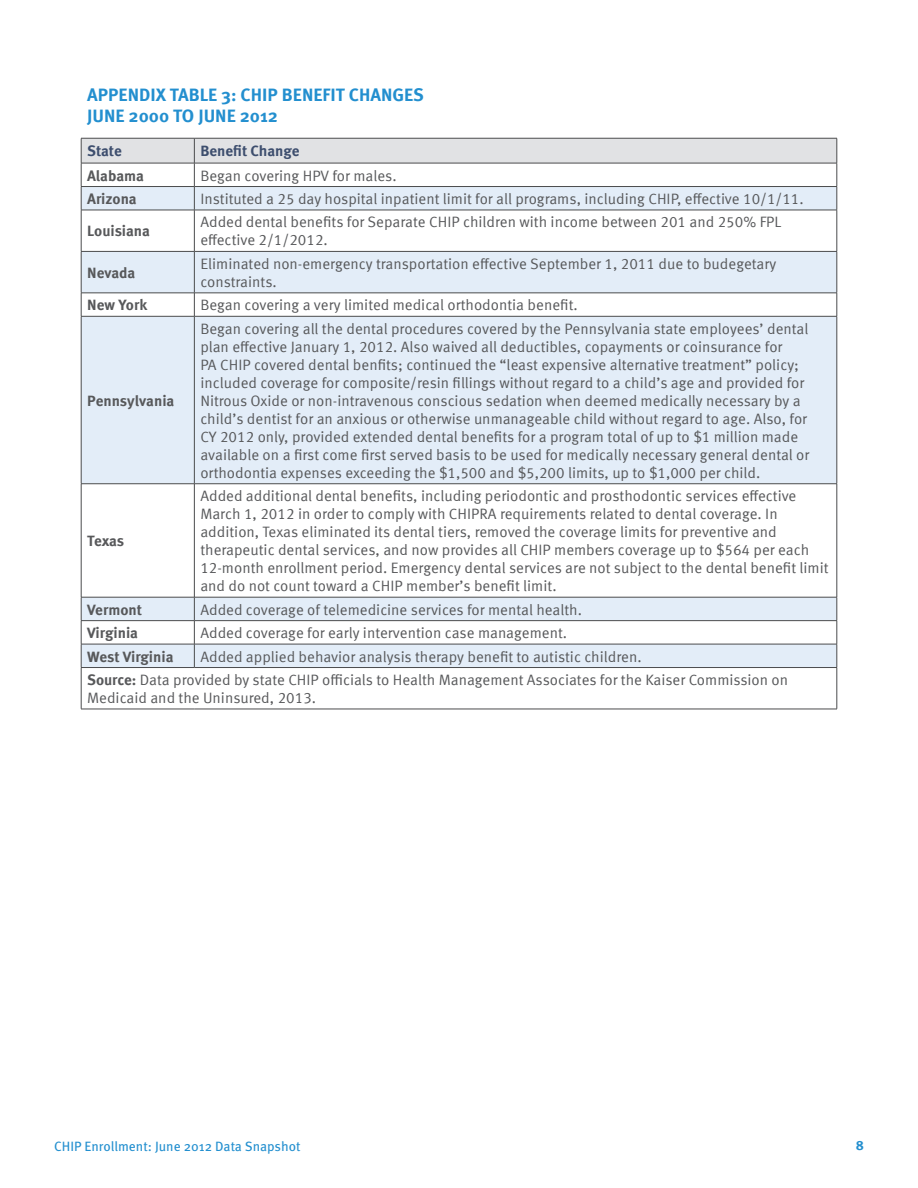
<style>
.page{position:relative;width:918px;height:1188px;background:#fff}
.page>*{position:absolute;margin:0;border:0;box-sizing:border-box;transform-origin:0 0}
.D1___Table_Title{font:700 18px "Meta Sc Offc Pro";color:#238fcf}
.E_-_Table_Numbers{font:15px/18px "Meta Offc Pro Norm";color:#57585a}
.E_-_Table_Numbers-2{font:700 15px "Meta Offc Pro";color:#57585a}
.E_-_Table_Numbers-3{font:700 15px "Meta Offc Pro";color:#3d4e6e}
.t1{font:13.5px "Meta Pro";color:#238fcf}
.t2{font:700 13.5px "Meta Sc Offc Pro";color:#238fcf}
.s1{font-family:"Meta Offc Pro";font-weight:700}
</style>
<div class="page">
<svg style="left:82px;top:211px;width:755px;height:456px;fill:#e3edf8"></svg>
<hr style="left:81px;top:210px;width:113px;height:1px;background:#4b4c4d">
<hr style="left:81px;top:210px;width:1px;height:41px;background:#4b4c4d">
<hr style="left:194px;top:210px;width:643px;height:1px;background:#4b4c4d">
<hr style="left:194px;top:210px;width:1px;height:41px;background:#4b4c4d">
<hr style="left:81px;top:251px;width:113px;height:1px;background:#4b4c4d">
<hr style="left:81px;top:252px;width:1px;height:41px;background:#4b4c4d">
<hr style="left:194px;top:251px;width:643px;height:1px;background:#4b4c4d">
<hr style="left:194px;top:252px;width:1px;height:41px;background:#4b4c4d">
<hr style="left:81px;top:293px;width:113px;height:1px;background:#4b4c4d">
<svg style="left:81px;top:293px;width:1px;height:23px"></svg>
<hr style="left:194px;top:293px;width:643px;height:1px;background:#4b4c4d">
<svg style="left:194px;top:293px;width:1px;height:23px"></svg>
<hr style="left:81px;top:316px;width:113px;height:1px;background:#4b4c4d">
<hr style="left:81px;top:316px;width:1px;height:168px;background:#4b4c4d">
<hr style="left:194px;top:316px;width:643px;height:1px;background:#4b4c4d">
<hr style="left:194px;top:316px;width:1px;height:168px;background:#4b4c4d">
<hr style="left:81px;top:483px;width:113px;height:1px;background:#4b4c4d">
<hr style="left:81px;top:484px;width:1px;height:113px;background:#4b4c4d">
<hr style="left:194px;top:483px;width:643px;height:1px;background:#4b4c4d">
<hr style="left:194px;top:484px;width:1px;height:113px;background:#4b4c4d">
<hr style="left:81px;top:597px;width:113px;height:1px;background:#4b4c4d">
<hr style="left:194px;top:597px;width:643px;height:1px;background:#4b4c4d">
<hr style="left:81px;top:620px;width:113px;height:1px;background:#4b4c4d">
<hr style="left:194px;top:620px;width:643px;height:1px;background:#4b4c4d">
<hr style="left:81px;top:644px;width:113px;height:1px;background:#4b4c4d">
<svg style="left:81px;top:597px;width:1px;height:70px"></svg>
<hr style="left:194px;top:644px;width:643px;height:1px;background:#4b4c4d">
<svg style="left:194px;top:597px;width:1px;height:70px"></svg>
<hr style="left:81px;top:667px;width:113px;height:1px;background:#4b4c4d">
<hr style="left:81px;top:668px;width:1px;height:41px;background:#4b4c4d">
<hr style="left:194px;top:667px;width:643px;height:1px;background:#4b4c4d">
<hr style="left:81px;top:709px;width:113px;height:1px;background:#4b4c4d">
<hr style="left:194px;top:709px;width:643px;height:1px;background:#4b4c4d">
<svg style="left:81px;top:138px;width:757px;height:72px"></svg>
<hr style="left:837px;top:210px;width:1px;height:41px;background:#4b4c4d">
<hr style="left:837px;top:252px;width:1px;height:41px;background:#4b4c4d">
<svg style="left:837px;top:293px;width:1px;height:23px"></svg>
<hr style="left:837px;top:316px;width:1px;height:168px;background:#4b4c4d">
<hr style="left:837px;top:484px;width:1px;height:113px;background:#4b4c4d">
<svg style="left:837px;top:597px;width:1px;height:70px"></svg>
<hr style="left:837px;top:668px;width:1px;height:41px;background:#4b4c4d">
<p class="D1___Table_Title" style="left:87px;top:80px;width:338px">APPENDIX TABLE 3: CHIP BENEFIT CHANGES</p>
<p class="D1___Table_Title" style="left:87px;top:101px;width:192px">JUNE 2000 TO JUNE 2012</p>
<p class="E_-_Table_Numbers-3" style="left:87px;top:139px;width:36px">State</p>
<p class="E_-_Table_Numbers-3" style="left:200px;top:139px;width:101px">Benefit Change</p>
<p class="E_-_Table_Numbers-2" style="left:87px;top:164px;width:58px">Alabama</p>
<p class="E_-_Table_Numbers" style="left:200px;top:165px;width:198px">Began covering HPV for males.</p>
<p class="E_-_Table_Numbers-2" style="left:87px;top:187px;width:51px">Arizona</p>
<p class="E_-_Table_Numbers" style="left:200px;top:189px;width:605px">Instituted a 25 day hospital inpatient limit for all programs, including CHIP, effective 10/1/11.</p>
<p class="E_-_Table_Numbers-2" style="left:87px;top:219px;width:64px">Louisiana</p>
<p class="E_-_Table_Numbers" style="left:200px;top:212px;width:583px">Added dental benefits for Separate CHIP children with income between 201 and 250% FPL effective 2/1/2012.</p>
<p class="E_-_Table_Numbers-2" style="left:87px;top:261px;width:50px">Nevada</p>
<p class="E_-_Table_Numbers" style="left:200px;top:254px;width:578px">Eliminated non-emergency transportation effective September 1, 2011 due to budegetary constraints.</p>
<p class="E_-_Table_Numbers-2" style="left:87px;top:293px;width:62px">New York</p>
<p class="E_-_Table_Numbers" style="left:200px;top:295px;width:379px">Began covering a very limited medical orthodontia benefit.</p>
<p class="E_-_Table_Numbers-2" style="left:87px;top:389px;width:89px">Pennsylvania</p>
<p class="E_-_Table_Numbers-2" style="left:87px;top:529px;width:39px">Texas</p>
<p class="E_-_Table_Numbers" style="left:200px;top:319px;width:611px">Began covering all the dental procedures covered by the Pennsylvania state employees’ dental plan effective January 1, 2012. Also waived all deductibles, copayments or coinsurance for<br>PA CHIP covered dental benfits; continued the “least expensive alternative treatment” policy; included coverage for composite/resin fillings without regard to a child’s age and provided for Nitrous Oxide or non-intravenous conscious sedation when deemed medically necessary by a child’s dentist for an anxious or otherwise unmanageable child without regard to age. Also, for CY 2012 only, provided extended dental benefits for a program total of up to $1 million made available on a first come first served basis to be used for medically necessary general dental or orthodontia expenses exceeding the $1,500 and $5,200 limits, up to $1,000 per child.</p>
<p class="E_-_Table_Numbers" style="left:200px;top:486px;width:630px">Added additional dental benefits, including periodontic and prosthodontic services effective March 1, 2012 in order to comply with CHIPRA requirements related to dental coverage. In addition, Texas eliminated its dental tiers, removed the coverage limits for preventive and therapeutic dental services, and now provides all CHIP members coverage up to $564 per each 12-month enrollment period. Emergency dental services are not subject to the dental benefit limit and do not count toward a CHIP member’s benefit limit.</p>
<p class="E_-_Table_Numbers-2" style="left:87px;top:598px;width:56px">Vermont</p>
<p class="E_-_Table_Numbers" style="left:200px;top:599px;width:383px">Added coverage of telemedicine services for mental health.</p>
<p class="E_-_Table_Numbers-2" style="left:87px;top:621px;width:52px">Virginia</p>
<p class="E_-_Table_Numbers" style="left:200px;top:623px;width:368px">Added coverage for early intervention case management.</p>
<p class="E_-_Table_Numbers-2" style="left:87px;top:645px;width:88px">West Virginia</p>
<p class="E_-_Table_Numbers" style="left:200px;top:646px;width:443px">Added applied behavior analysis therapy benefit to autistic children.</p>
<p class="E_-_Table_Numbers" style="left:87px;top:670px;width:703px"><span class="s1">Source:</span> Data provided by state CHIP officials to Health Management Associates for the Kaiser Commission on<br>Medicaid and the Uninsured, 2013.</p>
<p class="t1" style="left:54px;top:1136px;width:248px">CHIP Enrollment: June 2012 Data Snapshot</p>
<p class="t2" style="left:856px;top:1135px;width:10px">8</p>
</div>
